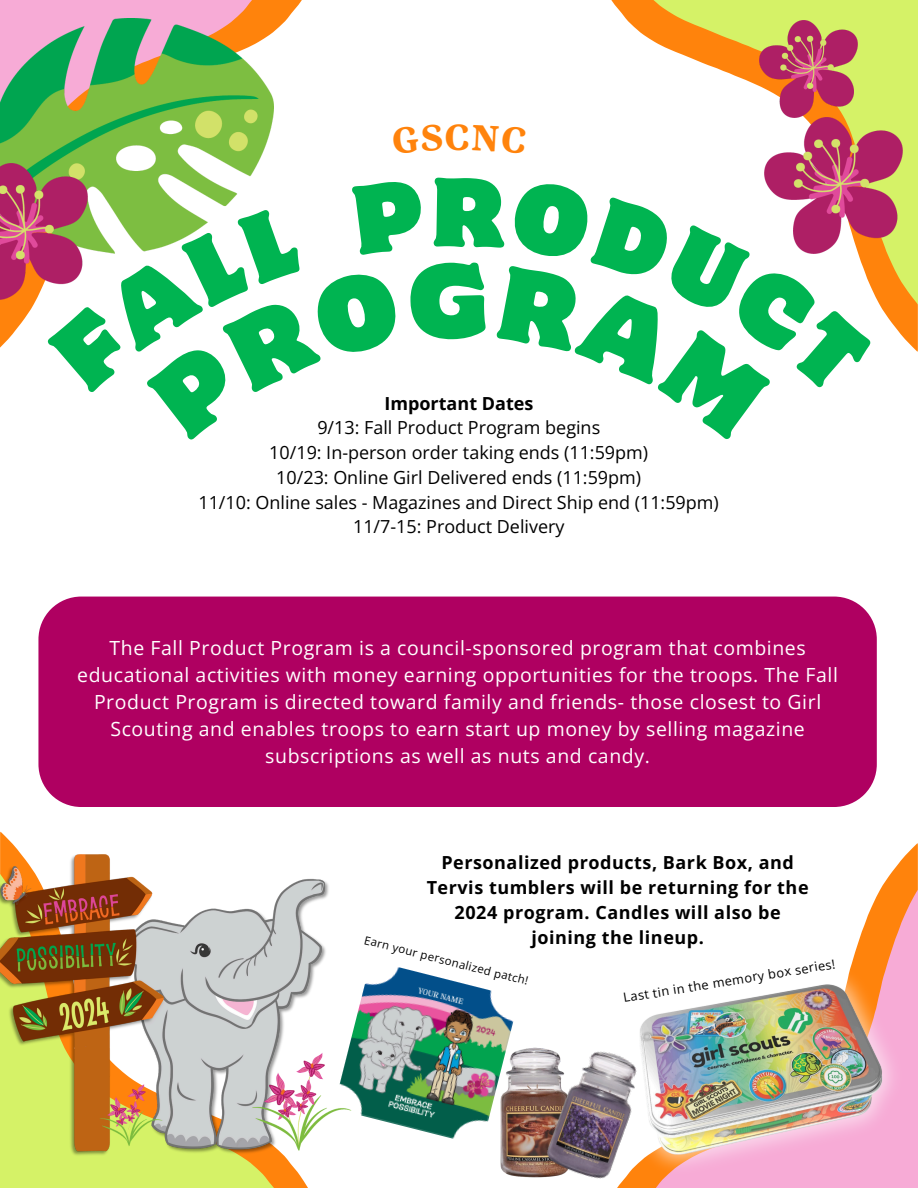
<style>
.page{position:relative;width:918px;height:1188px;background:#fff}
.page>*{position:absolute;margin:0;border:0;box-sizing:border-box;transform-origin:0 0}
.t1{font:700 36px "Girl Scout Text";color:#ff830c}
.t2{font:19.5px/27px "Open Sans";letter-spacing:.03em;color:#fff;text-align:center}
.t3{font:18px/24.8px "Open Sans";color:#000;text-align:center}
.t4{font:700 18px/24.8px "Open Sans";letter-spacing:.03em;color:#000;text-align:center}
.t5{font:700 18px "Open Sans";color:#000}
.t6{font:12.75px "Open Sans";color:#000}
.t7{font:11.4px "Open Sans";color:#000}
</style>
<div class="page">
<svg style="left:0;top:0;width:302px;height:348px"></svg>
<svg style="left:0;top:0;width:275px;height:341px;fill:#f7abd6"></svg>
<svg style="left:856px;top:849px;width:62px;height:98px"></svg>
<svg style="left:615px;top:0;width:303px;height:325px"></svg>
<svg style="left:0;top:844px;width:295px;height:344px;background:#dde86e"></svg>
<img style="left:0;top:19px;width:273px;height:158px">
<img style="left:0;top:163px;width:87px;height:137px">
<img style="left:765px;top:117px;width:138px;height:136px">
<img style="left:759px;top:21px;width:98px;height:96px">
<img style="left:0;top:847px;width:333px;height:317px">
<img style="left:640px;top:947px;width:278px;height:241px">
<img style="left:333px;top:967px;width:181px;height:172px">
<div style="left:38px;top:597px;width:839px;height:210px;background:#af0061"></div>
<img style="left:469px;top:1046px;width:43px;height:130px">
<img style="left:512px;top:1032px;width:166px;height:156px">
<svg style="left:46px;top:177px;width:829px;height:171px"></svg>
<h1 class="t1" style="left:445px;top:116px;width:27px">C</h1>
<p class="t5" style="left:385px;top:390px;width:150px">Important Dates</p>
<p class="t3" style="left:198px;top:415px;width:522px">9/13: Fall Product Program begins<br>10/19: In-person order taking ends (11:59pm)<br>10/23: Online Girl Delivered ends (11:59pm)<br>11/10: Online sales - Magazines and Direct Ship end (11:59pm)<br>11/7-15: Product Delivery</p>
<p class="t2" style="left:77px;top:633px;width:762px">The Fall Product Program is a council-sponsored program that combines educational activities with money earning opportunities for the troops. The Fall Product Program is directed toward family and friends- those closest to Girl Scouting and enables troops to earn start up money by selling magazine subscriptions as well as nuts and candy.</p>
<p class="t4" style="left:427px;top:850px;width:383px">Personalized products, Bark Box, and Tervis tumblers will be returning for the 2024 program. Candles will also be joining the lineup.</p>
<p class="t7" style="left:366px;top:932px;width:170px;rotate:14deg">Earn your personalized patch!</p>
<p class="t6" style="left:622px;top:988px;width:216px;rotate:-9deg">Last tin in the memory box series!</p>
</div>
